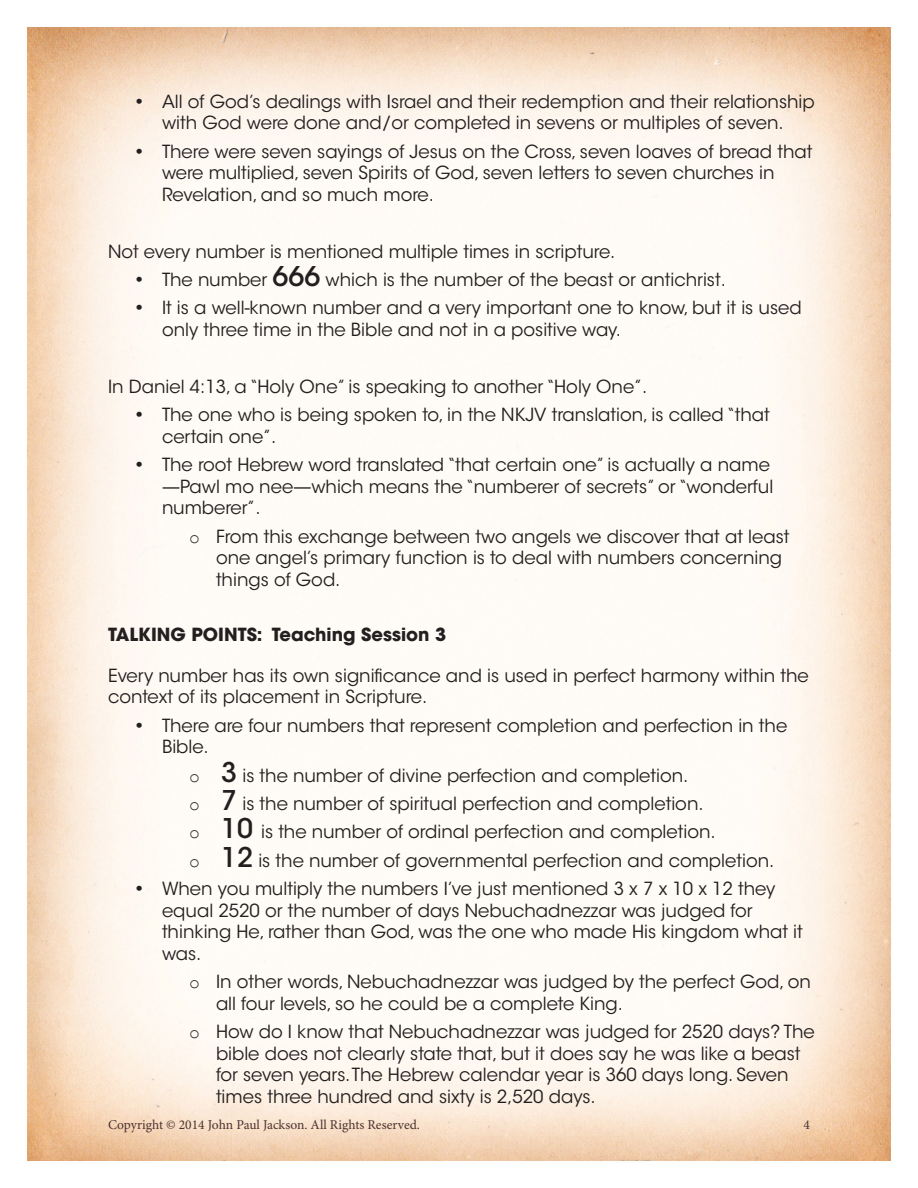
<style>
.page{position:relative;width:918px;height:1188px;background:#fff}
.page>*{position:absolute;margin:0;border:0;box-sizing:border-box;transform-origin:0 0}
.t1{font:18px/21.6px "ITC Avant Garde Std";color:#231f20}
.t2{font:700 18px "ITC Avant Garde Std";color:#231f20}
.t3{font:13.5px "Minion Pro";color:#4b3230}
.s1{font-weight:500;font-size:27px}
.s2{font-family:"Courier New"}
</style>
<div class="page">
<img style="left:27px;top:27px;width:864px;height:1134px">
<p class="t1" style="left:135px;top:91px;width:681px;text-align:center">• All of God’s dealings with Israel and their redemption and their relationship with God were done and/or completed in sevens or multiples of seven.</p>
<p class="t1" style="left:162px;top:141px;width:652px;text-indent:-27px">• There were seven sayings of Jesus on the Cross, seven loaves of bread that were multiplied, seven Spirits of God, seven letters to seven churches in<br>Revelation, and so much more.</p>
<p class="t1" style="left:108px;top:241px;width:509px">Not every number is mentioned multiple times in scripture.</p>
<p class="t1" style="left:135px;top:269px;width:592px">• The number <span class="s1">666</span> which is the number of the beast or antichrist.</p>
<p class="t1" style="left:162px;top:297px;width:641px;text-indent:-27px">• It is a well-known number and a very important one to know, but it is used only three time in the Bible and not in a positive way.</p>
<p class="t1" style="left:108px;top:376px;width:541px">In Daniel 4:13, a “Holy One” is speaking to another “Holy One”.</p>
<p class="t1" style="left:162px;top:404px;width:609px;text-indent:-27px">• The one who is being spoken to, in the NKJV translation, is called “that certain one”.</p>
<p class="t1" style="left:162px;top:454px;width:613px;text-indent:-27px">• The root Hebrew word translated “that certain one” is actually a name —Pawl mo nee—which means the “numberer of secrets” or “wonderful numberer”.</p>
<p class="t1" style="left:216px;top:525px;width:575px;text-indent:-27px"><span class="s2">o</span> From this exchange between two angels we discover that at least one angel’s primary function is to deal with numbers concerning things of God.</p>
<p class="t2" style="left:108px;top:622px;width:340px">TALKING POINTS: Teaching Session 3</p>
<p class="t1" style="left:108px;top:665px;width:702px">Every number has its own significance and is used in perfect harmony within the context of its placement in Scripture.</p>
<p class="t1" style="left:162px;top:715px;width:627px;text-indent:-27px">• There are four numbers that represent completion and perfection in the<br>Bible.</p>
<p class="t1" style="left:189px;top:765px;width:501px"><span class="s2">o</span> <span class="s1">3</span> is the number of divine perfection and completion.</p>
<p class="t1" style="left:189px;top:793px;width:516px"><span class="s2">o</span> <span class="s1">7</span> is the number of spiritual perfection and completion.</p>
<p class="t1" style="left:189px;top:821px;width:528px"><span class="s2">o</span> <span class="s1">10</span> is the number of ordinal perfection and completion.</p>
<p class="t1" style="left:189px;top:850px;width:587px"><span class="s2">o</span> <span class="s1">12</span> is the number of governmental perfection and completion.</p>
<p class="t1" style="left:162px;top:878px;width:642px;text-indent:-27px">• When you multiply the numbers I’ve just mentioned 3 x 7 x 10 x 12 they equal 2520 or the number of days Nebuchadnezzar was judged for thinking He, rather than God, was the one who made His kingdom what it was.</p>
<p class="t1" style="left:216px;top:971px;width:597px;text-indent:-27px"><span class="s2">o</span> In other words, Nebuchadnezzar was judged by the perfect God, on all four levels, so he could be a complete King.</p>
<p class="t1" style="left:216px;top:1021px;width:600px;text-indent:-27px"><span class="s2">o</span> How do I know that Nebuchadnezzar was judged for 2520 days? The bible does not clearly state that, but it does say he was like a beast for seven years. The Hebrew calendar year is 360 days long. Seven times three hundred and sixty is 2,520 days.</p>
<p class="t3" style="left:108px;top:1116px;width:313px">Copyright © 2014 John Paul Jackson. All Rights Reserved.</p>
<p class="t3" style="left:804px;top:1116px;width:8px">4</p>
</div>
